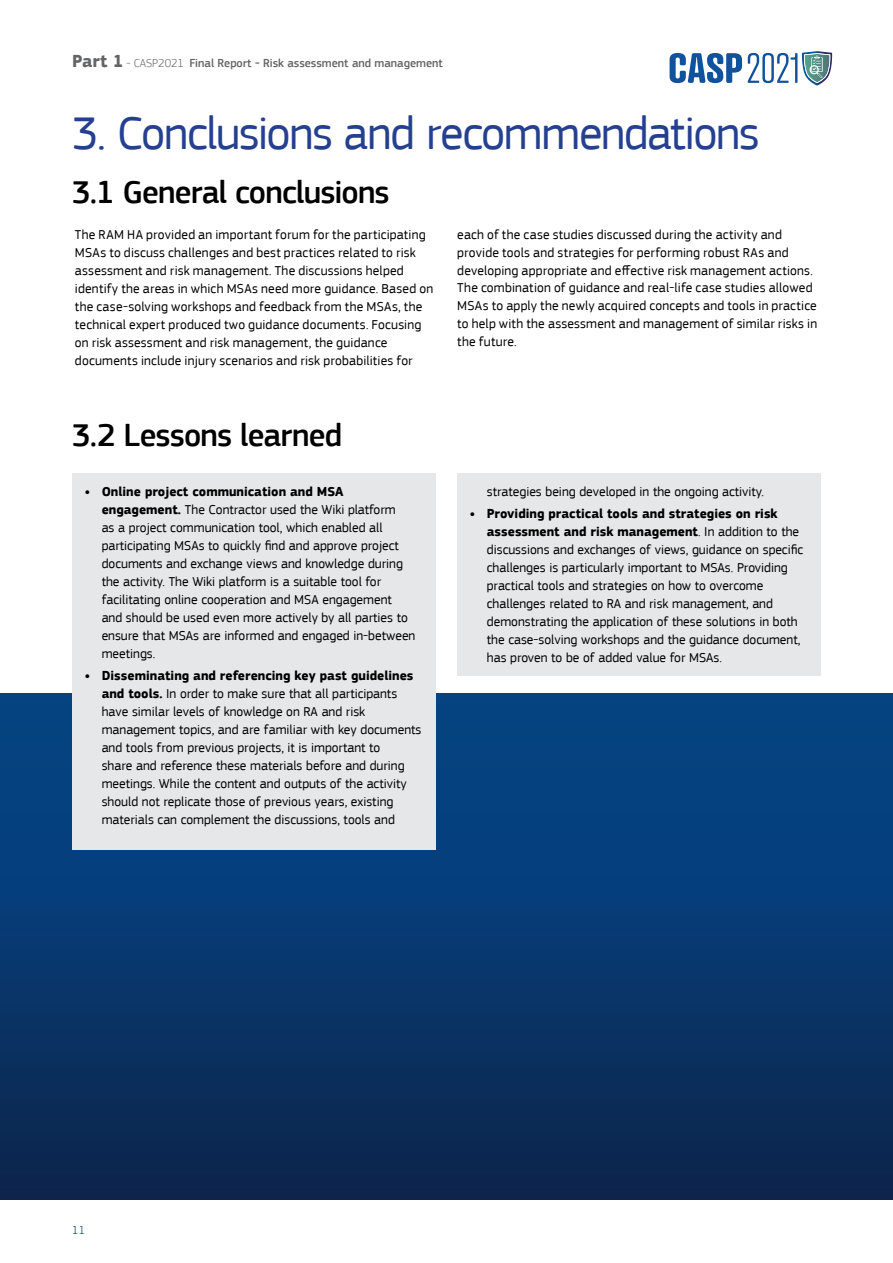
<style>
.page{position:relative;width:893px;height:1263px;background:#fff}
.page>*{position:absolute;margin:0;border:0;box-sizing:border-box;transform-origin:0 0}
.t1{font:48px "EC Square Sans Pro";letter-spacing:-.03em;color:#25408f}
.t2{font:500 33px "EC Square Sans Pro";letter-spacing:-.025em;color:#000}
.t3{font:13.5px/18px "EC Square Sans Pro";color:#000}
.t4{font:500 12px "EC Square Sans Pro";color:#636466}
.t5{font:300 12px "EC Square Sans Pro";color:#02405d}
.s1{font-weight:700;font-size:18px}
.s2{font-weight:300}
.s3{font-weight:700}
</style>
<div class="page">
<div style="left:0;top:693px;width:893px;height:506px;background:linear-gradient(to bottom,#04498b,#0c264f)"></div>
<div style="left:72px;top:473px;width:363px;height:376px;background:#e6e7e8"></div>
<div style="left:457px;top:473px;width:364px;height:202px;background:#e6e7e8"></div>
<svg style="left:670px;top:53px;width:72px;height:30px"></svg>
<svg style="left:748px;top:51px;width:84px;height:35px"></svg>
<p class="t4" style="left:72px;top:56px;width:372px"><span class="s1">Part 1</span> <span class="s2">- CASP2021</span> Final Report - Risk assessment and management</p>
<h1 class="t1" style="left:72px;top:105px;width:689px">3. Conclusions and recommendations</h1>
<h2 class="t2" style="left:72px;top:172px;width:319px">3.1 General conclusions</h2>
<p class="t3" style="left:75px;top:225px;width:360px">The RAM HA provided an important forum for the participating MSAs to discuss challenges and best practices related to risk assessment and risk management. The discussions helped identify the areas in which MSAs need more guidance. Based on the case-solving workshops and feedback from the MSAs, the technical expert produced two guidance documents. Focusing on risk assessment and risk management, the guidance documents include injury scenarios and risk probabilities for</p>
<p class="t3" style="left:457px;top:225px;width:361px">each of the case studies discussed during the activity and provide tools and strategies for performing robust RAs and developing appropriate and effective risk management actions.<br>The combination of guidance and real-life case studies allowed MSAs to apply the newly acquired concepts and tools in practice to help with the assessment and management of similar risks in the future.</p>
<h2 class="t2" style="left:72px;top:415px;width:272px">3.2 Lessons learned</h2>
<p class="t3" style="left:102px;top:482px;width:315px;text-indent:-17px"><span class="s3">• Online project communication and MSA engagement.</span> The Contractor used the Wiki platform<br>as a project communication tool, which enabled all participating MSAs to quickly find and approve project documents and exchange views and knowledge during the activity. The Wiki platform is a suitable tool for facilitating online cooperation and MSA engagement and should be used even more actively by all parties to ensure that MSAs are informed and engaged in-between meetings.</p>
<p class="t3" style="left:102px;top:667px;width:321px;text-indent:-17px"><span class="s3">• Disseminating and referencing key past guidelines and tools.</span> In order to make sure that all participants have similar levels of knowledge on RA and risk management topics, and are familiar with key documents and tools from previous projects, it is important to<br>share and reference these materials before and during meetings. While the content and outputs of the activity should not replicate those of previous years, existing materials can complement the discussions, tools and</p>
<p class="t3" style="left:487px;top:482px;width:279px">strategies being developed in the ongoing activity.</p>
<p class="t3" style="left:487px;top:505px;width:318px;text-indent:-17px"><span class="s3">• Providing practical tools and strategies on risk assessment and risk management</span>. In addition to the discussions and exchanges of views, guidance on specific challenges is particularly important to MSAs. Providing practical tools and strategies on how to overcome challenges related to RA and risk management, and demonstrating the application of these solutions in both the case-solving workshops and the guidance document, has proven to be of added value for MSAs.</p>
<p class="t5" style="left:72px;top:1223px;width:14px">11</p>
</div>
